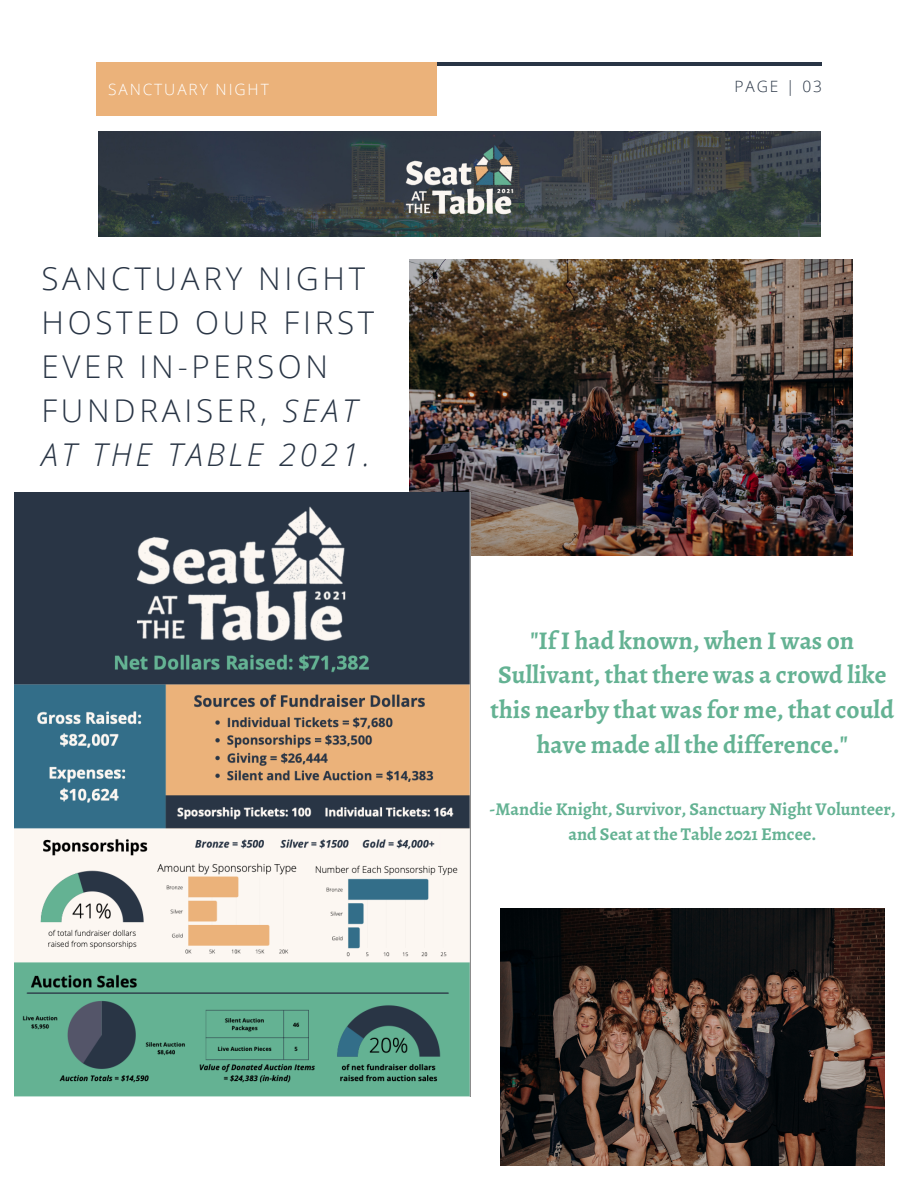
<style>
.page{position:relative;width:918px;height:1188px;background:#fff}
.page>*{position:absolute;margin:0;border:0;box-sizing:border-box;transform-origin:0 0}
.t1{font:300 31.35px/43.8px "Open Sans";letter-spacing:.12em;color:#293545}
.t2{font:700 25.5px/34.8px "Alegreya";color:#64b293;text-align:center}
.t3{font:700 18px/24.8px "Alegreya";color:#64b293;text-align:center}
.t4{font:300 15.6px "Open Sans";letter-spacing:.12em;color:#fff}
.t5{font:300 15.6px "Open Sans";letter-spacing:.12em;color:#293545}
.s1{font-style:italic}
</style>
<div class="page">
<hr style="left:96px;top:62px;width:726px;height:4px;background:#293545">
<div style="left:96px;top:62px;width:341px;height:53px;background:#ebb27a"></div>
<img style="left:500px;top:909px;width:384px;height:256px">
<img style="left:98px;top:131px;width:722px;height:106px">
<img style="left:409px;top:260px;width:443px;height:296px">
<img style="left:15px;top:492px;width:455px;height:604px">
<p class="t4" style="left:108px;top:78px;width:162px">SANCTUARY NIGHT</p>
<p class="t5" style="left:735px;top:75px;width:89px">PAGE | 03</p>
<p class="t1" style="left:41px;top:256px;width:334px">SANCTUARY NIGHT<br>HOSTED OUR FIRST<br>EVER IN-PERSON<br>FUNDRAISER, <span class="s1">SEAT<br>AT THE TABLE 2021.</span></p>
<p class="t2" style="left:491px;top:623px;width:405px">"If I had known, when I was on Sullivant, that there was a crowd like this nearby that was for me, that could have made all the difference."</p>
<p class="t3" style="left:489px;top:797px;width:408px">-Mandie Knight, Survivor, Sanctuary Night Volunteer, and Seat at the Table 2021 Emcee.</p>
</div>
